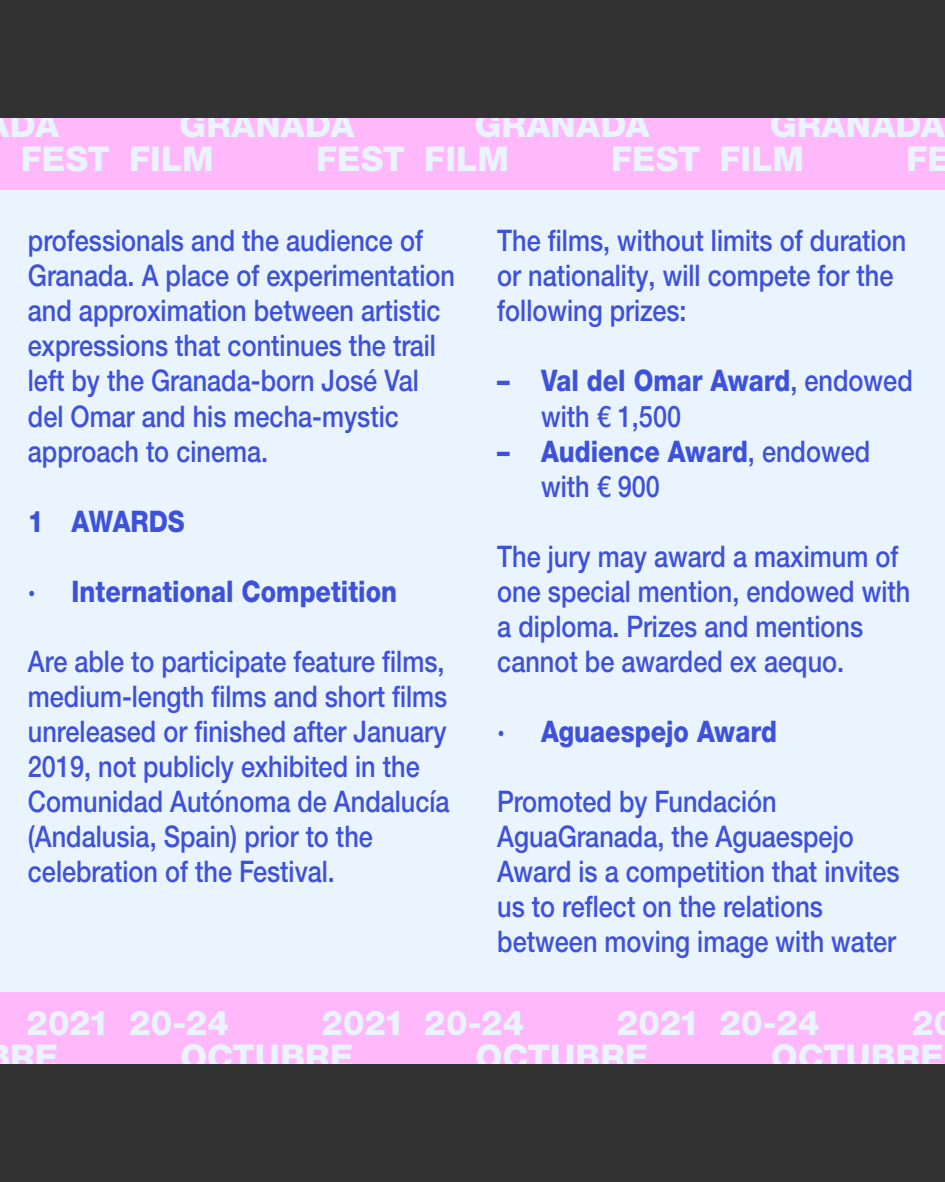
<style>
.page{position:relative;width:945px;height:1182px;background:#fff}
.page>*{position:absolute;margin:0;border:0;box-sizing:border-box;transform-origin:0 0}
.t1{font:800 34.12px/34.1px "Helvetica Neue LTW1 G";letter-spacing:.005em;color:#e9f4ff}
.t2{font:500 29.75px/35px "Helvetica Neue LTW1 G";color:#3e51da;scale:.85 1}
.t3{font:800 29.75px "Helvetica Neue LTW1 G";color:#3e51da;scale:.85 1}
.s1{font-weight:800}
</style>
<div class="page">
<div style="left:0;top:1063px;width:945px;height:118px;background:#323232"></div>
<div style="left:0;top:0;width:945px;height:118px;background:#323232"></div>
<div style="left:0;top:189px;width:945px;height:803px;background:#e9f4ff"></div>
<div style="left:0;top:992px;width:119px;height:71px;background:#ffb9fa"></div>
<div style="left:119px;top:992px;width:296px;height:71px;background:#ffb9fa"></div>
<div style="left:415px;top:992px;width:295px;height:71px;background:#ffb9fa"></div>
<div style="left:710px;top:992px;width:235px;height:71px;background:#ffb9fa"></div>
<div style="left:0;top:118px;width:119px;height:71px;background:#ffb9fa"></div>
<div style="left:119px;top:118px;width:296px;height:71px;background:#ffb9fa"></div>
<div style="left:415px;top:118px;width:295px;height:71px;background:#ffb9fa"></div>
<div style="left:710px;top:118px;width:235px;height:71px;background:#ffb9fa"></div>
<p class="t1" style="left:21px;top:108px;width:90px;text-indent:-11px">DA<br>FEST</p>
<p class="t1" style="left:129px;top:108px;width:227px;text-indent:50px">GRANADA<br>FILM</p>
<p class="t1" style="left:316px;top:142px;width:90px">FEST</p>
<p class="t1" style="left:424px;top:108px;width:227px;text-indent:50px">GRANADA<br>FILM</p>
<p class="t1" style="left:611px;top:142px;width:90px">FEST</p>
<p class="t1" style="left:720px;top:108px;width:227px;text-indent:51px">GRANADA<br>FILM</p>
<p class="t1" style="left:906px;top:142px;width:46px">FE</p>
<p class="t2" style="left:28px;top:223px;width:504px">professionals and the audience of<br>Granada. A place of experimentation and approximation between artistic expressions that continues the trail left by the Granada-born José Val del Omar and his mecha-mystic approach to cinema.</p>
<p class="t3" style="left:28px;top:503px;width:186px">1 AWARDS</p>
<p class="t3" style="left:28px;top:573px;width:436px">· International Competition</p>
<p class="t2" style="left:28px;top:643px;width:498px">Are able to participate feature films, medium-length films and short films unreleased or finished after January 2019, not publicly exhibited in the Comunidad Autónoma de Andalucía (Andalusia, Spain) prior to the celebration of the Festival.</p>
<p class="t2" style="left:497px;top:223px;width:483px">The films, without limits of duration or nationality, will compete for the following prizes:</p>
<p class="t2" style="left:541px;top:363px;width:439px;text-indent:-44px"><span class="s1">– Val del Omar Award</span>, endowed with € 1,500</p>
<p class="t2" style="left:541px;top:433px;width:389px;text-indent:-44px"><span class="s1">– Audience Award</span>, endowed with € 900</p>
<p class="t2" style="left:497px;top:538px;width:488px">The jury may award a maximum of one special mention, endowed with a diploma. Prizes and mentions cannot be awarded ex aequo.</p>
<p class="t3" style="left:497px;top:713px;width:331px">· Aguaespejo Award</p>
<p class="t2" style="left:497px;top:783px;width:475px">Promoted by Fundación<br>AguaGranada, the Aguaespejo<br>Award is a competition that invites us to reflect on the relations between moving image with water</p>
<p class="t1" style="left:10px;top:1005px;width:101px;text-indent:16px">2021<br>RE</p>
<p class="t1" style="left:129px;top:1005px;width:102px">20-24</p>
<p class="t1" style="left:181px;top:1005px;width:226px;text-indent:141px">2021<br>OCTUBRE</p>
<p class="t1" style="left:424px;top:1005px;width:102px">20-24</p>
<p class="t1" style="left:476px;top:1005px;width:226px;text-indent:141px">2021<br>OCTUBRE</p>
<p class="t1" style="left:720px;top:1005px;width:102px">20-24</p>
<p class="t1" style="left:771px;top:1005px;width:186px;text-indent:141px">20<br>OCTUBRE</p>
</div>
